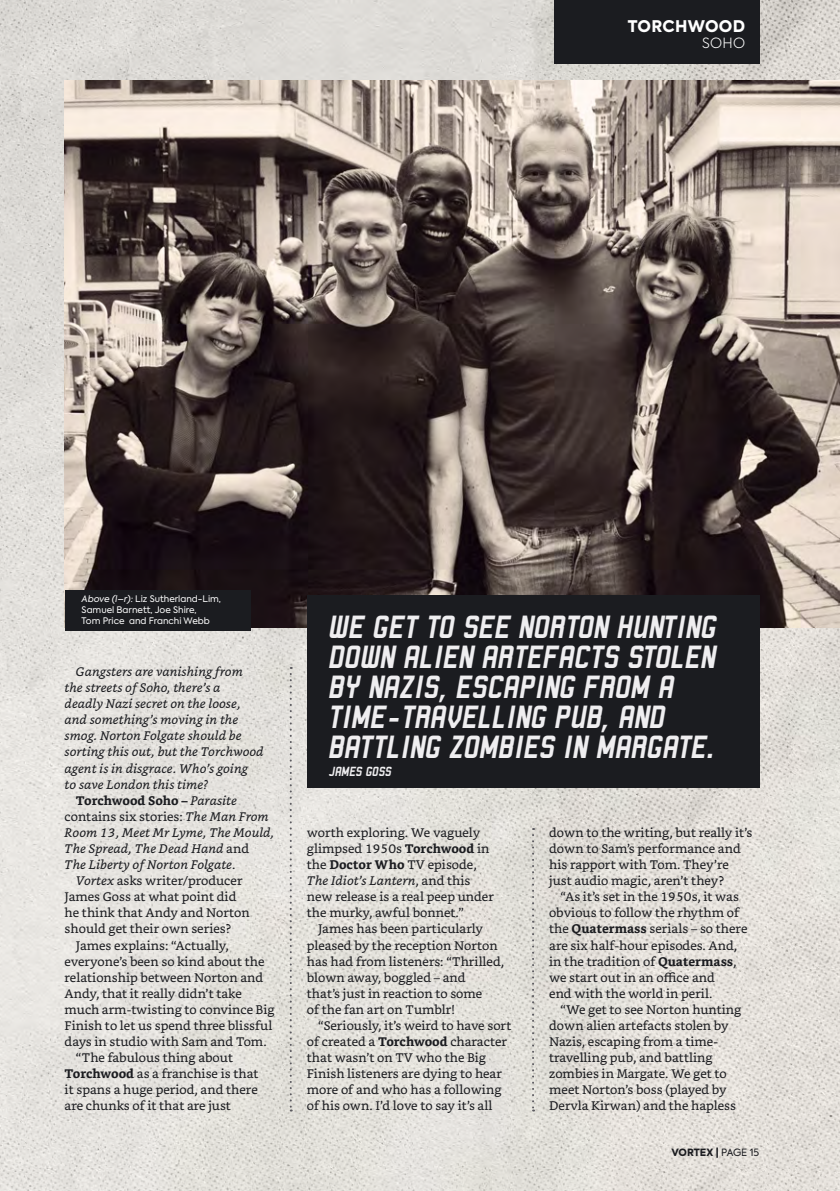
<style>
.page{position:relative;width:840px;height:1191px;background:#fff}
.page>*{position:absolute;margin:0;border:0;box-sizing:border-box;transform-origin:0 0}
.t1{font:italic 700 34px/30px "Robust ICG";letter-spacing:-.04em;color:#efeef0}
.t2{font:800 16px "Axiforma";letter-spacing:.02em;color:#fff}
.t3{font:italic 700 14px "Robust ICG";letter-spacing:-.04em;color:#efeef0}
.t4{font:300 14px "Axiforma";color:#fff}
.t5{font:12.4px/16px "Bookerly";color:#1b1c20}
.t6{font:italic 12.4px/16px "Bookerly";color:#1b1c20}
.t7{font:800 10px "Axiforma";color:#1b1c20}
.t8{font:9px/11px "Axiforma";color:#fff}
.s1{font-style:italic}
.s2{font-weight:700;font-style:normal}
.s3{font-style:normal}
.s4{font-weight:700}
.s5{font-weight:400}
</style>
<div class="page">
<img style="left:1px;top:0;width:838px;height:1191px">
<img style="left:0;top:0;width:1px;height:1191px">
<img style="left:65px;top:80px;width:774px;height:547px">
<svg style="left:289px;top:667px;width:2px;height:444px"></svg>
<svg style="left:531px;top:828px;width:2px;height:283px"></svg>
<div style="left:307px;top:595px;width:451px;height:193px;background:#1b1c20"></div>
<div style="left:65px;top:590px;width:185px;height:40px;background:#1b1c20"></div>
<div style="left:553px;top:0;width:205px;height:64px;background:#1b1c20"></div>
<p class="t2" style="left:627px;top:15px;width:119px">TORCHWOOD</p>
<p class="t4" style="left:701px;top:34px;width:44px">SOHO</p>
<p class="t8" style="left:82px;top:593px;width:141px"><span class="s1">Above (l–r):</span> Liz Sutherland-Lim,<br>Samuel Barnett, Joe Shire,<br>Tom Price and Franchi Webb</p>
<p class="t6" style="left:65px;top:663px;width:200px;text-indent:11px">Gangsters are vanishing from the streets of Soho, there’s a<br>deadly Nazi secret on the loose, and something’s moving in the smog. Norton Folgate should be sorting this out, but the Torchwood agent is in disgrace. Who’s going<br>to save London this time?</p>
<p class="t6" style="left:65px;top:792px;width:211px;text-indent:11px"><span class="s2">Torchwood Soho –</span> Parasite <span class="s3">contains six stories:</span> The Man From<br>Room 13, Meet Mr Lyme, The Mould,<br>The Spread, The Dead Hand <span class="s3">and<br></span>The Liberty of Norton Folgate<span class="s3">.</span></p>
<p class="t5" style="left:65px;top:873px;width:186px;text-indent:11px"><span class="s1">Vortex</span> asks writer/producer<br>James Goss at what point did he think that Andy and Norton should get their own series?</p>
<p class="t5" style="left:65px;top:937px;width:211px;text-indent:11px">James explains: “Actually, everyone’s been so kind about the relationship between Norton and<br>Andy, that it really didn’t take much arm-twisting to convince Big<br>Finish to let us spend three blissful days in studio with Sam and Tom.</p>
<p class="t5" style="left:65px;top:1050px;width:195px;text-indent:11px">“The fabulous thing about<br><span class="s4">Torchwood</span> as a franchise is that it spans a huge period, and there are chunks of it that are just</p>
<h1 class="t1" style="left:329px;top:611px;width:390px">WE GET TO SEE NORTON HUNTING<br>DOWN ALIEN ARTEFACTS STOLEN<br>BY NAZIS, ESCAPING FROM A<br>TIME-TRAVELLING PUB, AND<br>BATTLING ZOMBIES IN MARGATE.</h1>
<p class="t3" style="left:329px;top:763px;width:65px">JAMES GOSS</p>
<p class="t5" style="left:307px;top:824px;width:188px">worth exploring. We vaguely glimpsed 1950s <span class="s4">Torchwood</span> in the <span class="s4">Doctor Who</span> TV episode,<br><span class="s1">The Idiot’s Lantern</span>, and this new release is a real peep under the murky, awful bonnet.”</p>
<p class="t5" style="left:307px;top:921px;width:199px;text-indent:11px">James has been particularly pleased by the reception Norton has had from listeners: “Thrilled, blown away, boggled – and<br>that’s just in reaction to some<br>of the fan art on Tumblr!</p>
<p class="t5" style="left:307px;top:1017px;width:206px;text-indent:11px">“Seriously, it’s weird to have sort of created a <span class="s4">Torchwood</span> character that wasn’t on TV who the Big<br>Finish listeners are dying to hear more of and who has a following of his own. I’d love to say it’s all</p>
<p class="t5" style="left:549px;top:824px;width:204px">down to the writing, but really it’s down to Sam’s performance and his rapport with Tom. They’re just audio magic, aren’t they?</p>
<p class="t5" style="left:549px;top:889px;width:200px;text-indent:11px">“As it’s set in the 1950s, it was obvious to follow the rhythm of the <span class="s4">Quatermass</span> serials – so there are six half-hour episodes. And, in the tradition of <span class="s4">Quatermass</span>, we start out in an office and<br>end with the world in peril.</p>
<p class="t5" style="left:549px;top:1001px;width:193px;text-indent:11px">“We get to see Norton hunting down alien artefacts stolen by<br>Nazis, escaping from a time&shy;travelling pub, and battling zombies in Margate. We get to meet Norton’s boss (played by<br>Dervla Kirwan) and the hapless</p>
<p class="t7" style="left:671px;top:1145px;width:89px">VORTEX | <span class="s5">PAGE 15</span></p>
</div>
